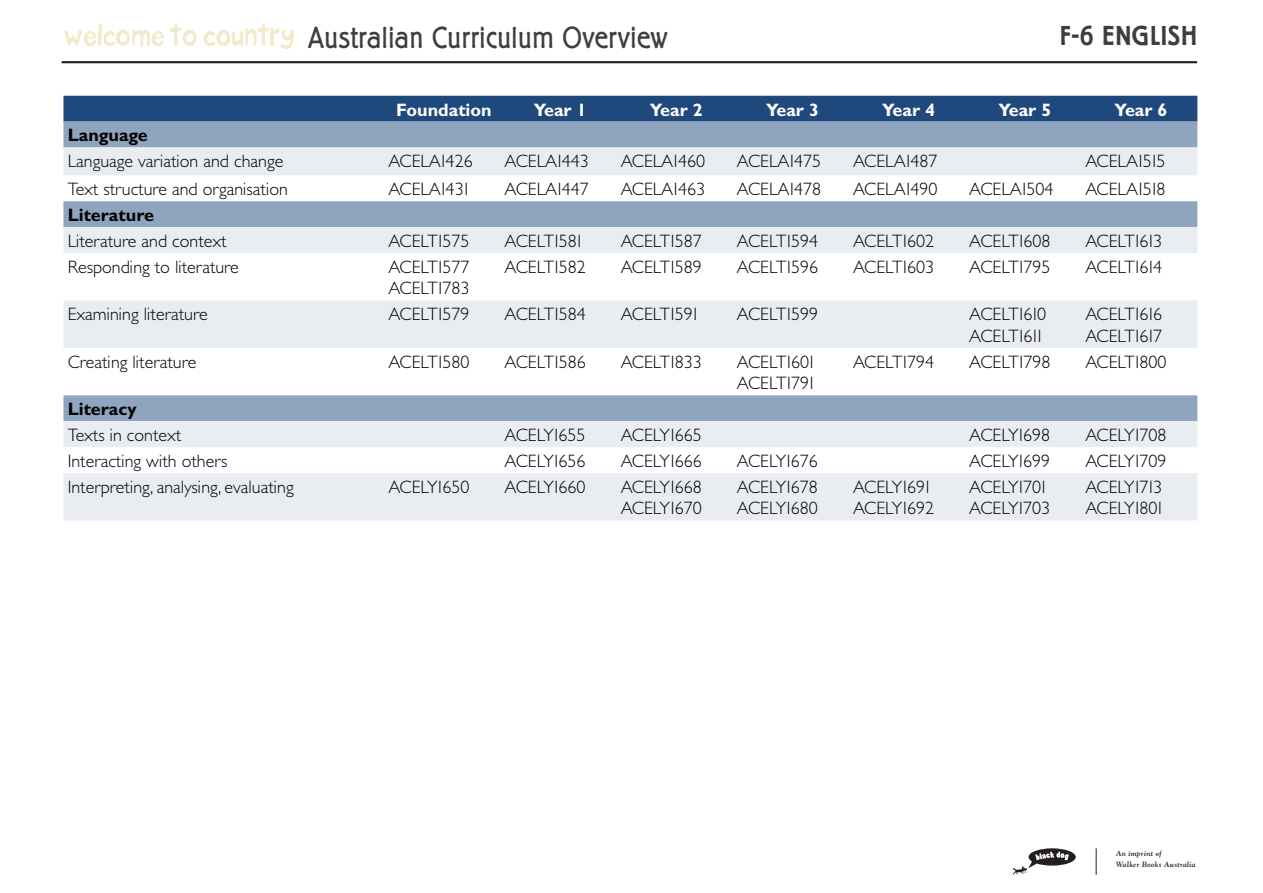
<style>
.page{position:relative;width:1263px;height:893px;background:#fff}
.page>*{position:absolute;margin:0;border:0;box-sizing:border-box;transform-origin:0 0}
.introduction_style{font:300 30px "Berliner Grotesk";letter-spacing:.02em;color:#3e3e3f;scale:.95 1}
.introduction_style-2{font:500 27px "Berliner Grotesk";letter-spacing:.03em;color:#3e3e3f;scale:.95 1}
.PICTUREBOOK_-_Basic{font:300 18px "Gill Sans";color:#000}
.PICTUREBOOK_-_Basic-2{font:700 18px "Gill Sans";color:#fff}
.PICTUREBOOK_-_Basic-3{font:700 18px "Gill Sans";color:#000}
.t1{font:7.5px/10.4px "Goudy Bold Italic Os F";letter-spacing:.03em;color:#231f20}
</style>
<div class="page">
<svg style="left:1096px;top:848px;width:1px;height:27px"></svg>
<svg style="left:1013px;top:848px;width:63px;height:27px"></svg>
<img style="left:64px;top:23px;width:230px;height:26px">
<hr style="left:62px;top:61px;width:1135px;height:2px;background:#231f20">
<div style="left:63px;top:96px;width:1134px;height:26px;background:#1f497d"></div>
<svg style="left:63px;top:122px;width:1134px;height:105px;fill:#8fa4be"></svg>
<div style="left:63px;top:147px;width:1134px;height:28px;background:#e9edf2"></div>
<svg style="left:63px;top:227px;width:1134px;height:293px;fill:#e9edf2"></svg>
<p class="introduction_style" style="left:308px;top:20px;width:380px">Australian Curriculum Overview</p>
<p class="introduction_style-2" style="left:1060px;top:22px;width:146px">F-6 ENGLISH</p>
<p class="PICTUREBOOK_-_Basic-2" style="left:396px;top:99px;width:97px">Foundation</p>
<p class="PICTUREBOOK_-_Basic-2" style="left:534px;top:99px;width:54px">Year 1</p>
<p class="PICTUREBOOK_-_Basic-2" style="left:650px;top:99px;width:54px">Year 2</p>
<p class="PICTUREBOOK_-_Basic-2" style="left:766px;top:99px;width:54px">Year 3</p>
<p class="PICTUREBOOK_-_Basic-2" style="left:882px;top:99px;width:54px">Year 4</p>
<p class="PICTUREBOOK_-_Basic-2" style="left:998px;top:99px;width:54px">Year 5</p>
<p class="PICTUREBOOK_-_Basic-2" style="left:1114px;top:99px;width:54px">Year 6</p>
<p class="PICTUREBOOK_-_Basic-3" style="left:68px;top:125px;width:82px">Language</p>
<p class="PICTUREBOOK_-_Basic" style="left:68px;top:151px;width:217px">Language variation and change</p>
<p class="PICTUREBOOK_-_Basic" style="left:388px;top:151px;width:86px">ACELA1426</p>
<p class="PICTUREBOOK_-_Basic" style="left:505px;top:151px;width:86px">ACELA1443</p>
<p class="PICTUREBOOK_-_Basic" style="left:621px;top:151px;width:86px">ACELA1460</p>
<p class="PICTUREBOOK_-_Basic" style="left:737px;top:151px;width:86px">ACELA1475</p>
<p class="PICTUREBOOK_-_Basic" style="left:853px;top:151px;width:86px">ACELA1487</p>
<p class="PICTUREBOOK_-_Basic" style="left:1085px;top:151px;width:81px">ACELA1515</p>
<p class="PICTUREBOOK_-_Basic" style="left:68px;top:179px;width:222px">Text structure and organisation</p>
<p class="PICTUREBOOK_-_Basic" style="left:388px;top:179px;width:81px">ACELA1431</p>
<p class="PICTUREBOOK_-_Basic" style="left:505px;top:179px;width:86px">ACELA1447</p>
<p class="PICTUREBOOK_-_Basic" style="left:621px;top:179px;width:86px">ACELA1463</p>
<p class="PICTUREBOOK_-_Basic" style="left:737px;top:179px;width:86px">ACELA1478</p>
<p class="PICTUREBOOK_-_Basic" style="left:853px;top:179px;width:86px">ACELA1490</p>
<p class="PICTUREBOOK_-_Basic" style="left:969px;top:179px;width:86px">ACELA1504</p>
<p class="PICTUREBOOK_-_Basic" style="left:1085px;top:179px;width:81px">ACELA1518</p>
<p class="PICTUREBOOK_-_Basic-3" style="left:68px;top:204px;width:88px">Literature</p>
<p class="PICTUREBOOK_-_Basic" style="left:68px;top:231px;width:160px">Literature and context</p>
<p class="PICTUREBOOK_-_Basic" style="left:388px;top:231px;width:83px">ACELT1575</p>
<p class="PICTUREBOOK_-_Basic" style="left:505px;top:231px;width:78px">ACELT1581</p>
<p class="PICTUREBOOK_-_Basic" style="left:621px;top:231px;width:83px">ACELT1587</p>
<p class="PICTUREBOOK_-_Basic" style="left:737px;top:231px;width:83px">ACELT1594</p>
<p class="PICTUREBOOK_-_Basic" style="left:853px;top:231px;width:83px">ACELT1602</p>
<p class="PICTUREBOOK_-_Basic" style="left:969px;top:231px;width:83px">ACELT1608</p>
<p class="PICTUREBOOK_-_Basic" style="left:1085px;top:231px;width:78px">ACELT1613</p>
<p class="PICTUREBOOK_-_Basic" style="left:68px;top:257px;width:173px">Responding to literature</p>
<p class="PICTUREBOOK_-_Basic" style="left:388px;top:257px;width:83px">ACELT1577</p>
<p class="PICTUREBOOK_-_Basic" style="left:388px;top:278px;width:83px">ACELT1783</p>
<p class="PICTUREBOOK_-_Basic" style="left:505px;top:257px;width:83px">ACELT1582</p>
<p class="PICTUREBOOK_-_Basic" style="left:621px;top:257px;width:83px">ACELT1589</p>
<p class="PICTUREBOOK_-_Basic" style="left:737px;top:257px;width:83px">ACELT1596</p>
<p class="PICTUREBOOK_-_Basic" style="left:853px;top:257px;width:83px">ACELT1603</p>
<p class="PICTUREBOOK_-_Basic" style="left:969px;top:257px;width:83px">ACELT1795</p>
<p class="PICTUREBOOK_-_Basic" style="left:1085px;top:257px;width:78px">ACELT1614</p>
<p class="PICTUREBOOK_-_Basic" style="left:68px;top:304px;width:141px">Examining literature</p>
<p class="PICTUREBOOK_-_Basic" style="left:388px;top:304px;width:83px">ACELT1579</p>
<p class="PICTUREBOOK_-_Basic" style="left:505px;top:304px;width:83px">ACELT1584</p>
<p class="PICTUREBOOK_-_Basic" style="left:621px;top:304px;width:78px">ACELT1591</p>
<p class="PICTUREBOOK_-_Basic" style="left:737px;top:304px;width:83px">ACELT1599</p>
<p class="PICTUREBOOK_-_Basic" style="left:969px;top:304px;width:78px">ACELT1610</p>
<p class="PICTUREBOOK_-_Basic" style="left:969px;top:326px;width:74px">ACELT1611</p>
<p class="PICTUREBOOK_-_Basic" style="left:1085px;top:304px;width:78px">ACELT1616</p>
<p class="PICTUREBOOK_-_Basic" style="left:1085px;top:326px;width:78px">ACELT1617</p>
<p class="PICTUREBOOK_-_Basic" style="left:68px;top:352px;width:130px">Creating literature</p>
<p class="PICTUREBOOK_-_Basic" style="left:388px;top:352px;width:83px">ACELT1580</p>
<p class="PICTUREBOOK_-_Basic" style="left:505px;top:352px;width:83px">ACELT1586</p>
<p class="PICTUREBOOK_-_Basic" style="left:621px;top:352px;width:83px">ACELT1833</p>
<p class="PICTUREBOOK_-_Basic" style="left:737px;top:352px;width:78px">ACELT1601</p>
<p class="PICTUREBOOK_-_Basic" style="left:737px;top:373px;width:78px">ACELT1791</p>
<p class="PICTUREBOOK_-_Basic" style="left:853px;top:352px;width:83px">ACELT1794</p>
<p class="PICTUREBOOK_-_Basic" style="left:969px;top:352px;width:83px">ACELT1798</p>
<p class="PICTUREBOOK_-_Basic" style="left:1085px;top:352px;width:83px">ACELT1800</p>
<p class="PICTUREBOOK_-_Basic-3" style="left:68px;top:398px;width:70px">Literacy</p>
<p class="PICTUREBOOK_-_Basic" style="left:68px;top:425px;width:115px">Texts in context</p>
<p class="PICTUREBOOK_-_Basic" style="left:505px;top:425px;width:82px">ACELY1655</p>
<p class="PICTUREBOOK_-_Basic" style="left:621px;top:425px;width:82px">ACELY1665</p>
<p class="PICTUREBOOK_-_Basic" style="left:969px;top:425px;width:82px">ACELY1698</p>
<p class="PICTUREBOOK_-_Basic" style="left:1085px;top:425px;width:82px">ACELY1708</p>
<p class="PICTUREBOOK_-_Basic" style="left:68px;top:451px;width:161px">Interacting with others</p>
<p class="PICTUREBOOK_-_Basic" style="left:505px;top:451px;width:82px">ACELY1656</p>
<p class="PICTUREBOOK_-_Basic" style="left:621px;top:451px;width:82px">ACELY1666</p>
<p class="PICTUREBOOK_-_Basic" style="left:737px;top:451px;width:82px">ACELY1676</p>
<p class="PICTUREBOOK_-_Basic" style="left:969px;top:451px;width:82px">ACELY1699</p>
<p class="PICTUREBOOK_-_Basic" style="left:1085px;top:451px;width:82px">ACELY1709</p>
<p class="PICTUREBOOK_-_Basic" style="left:68px;top:477px;width:228px">Interpreting, analysing, evaluating</p>
<p class="PICTUREBOOK_-_Basic" style="left:388px;top:477px;width:82px">ACELY1650</p>
<p class="PICTUREBOOK_-_Basic" style="left:505px;top:477px;width:82px">ACELY1660</p>
<p class="PICTUREBOOK_-_Basic" style="left:621px;top:477px;width:82px">ACELY1668</p>
<p class="PICTUREBOOK_-_Basic" style="left:621px;top:498px;width:82px">ACELY1670</p>
<p class="PICTUREBOOK_-_Basic" style="left:737px;top:477px;width:82px">ACELY1678</p>
<p class="PICTUREBOOK_-_Basic" style="left:737px;top:498px;width:82px">ACELY1680</p>
<p class="PICTUREBOOK_-_Basic" style="left:853px;top:477px;width:78px">ACELY1691</p>
<p class="PICTUREBOOK_-_Basic" style="left:853px;top:498px;width:82px">ACELY1692</p>
<p class="PICTUREBOOK_-_Basic" style="left:969px;top:477px;width:78px">ACELY1701</p>
<p class="PICTUREBOOK_-_Basic" style="left:969px;top:498px;width:82px">ACELY1703</p>
<p class="PICTUREBOOK_-_Basic" style="left:1085px;top:477px;width:78px">ACELY1713</p>
<p class="PICTUREBOOK_-_Basic" style="left:1085px;top:498px;width:78px">ACELY1801</p>
<p class="t1" style="left:1116px;top:848px;width:81px">An imprint of<br>Walker Books Australia</p>
</div>
